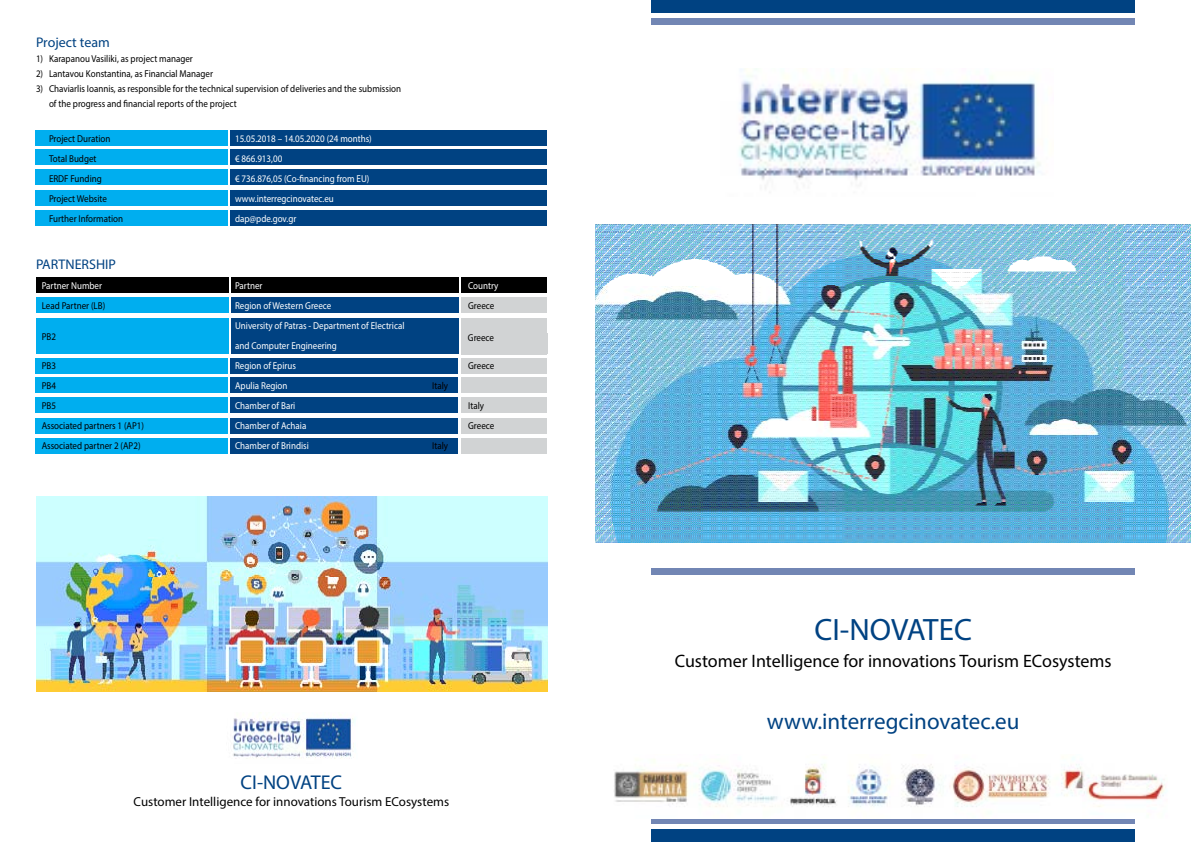
<style>
.page{position:relative;width:1191px;height:842px;background:#fff}
.page>*{position:absolute;margin:0;border:0;box-sizing:border-box;transform-origin:0 0}
.t1{font:31px "Myriad Pro";color:#004282}
.t2{font:23px "Myriad Pro";color:#004282}
.t3{font:20px "Myriad Pro";color:#004282}
.t4{font:18px "Myriad Pro";color:#000}
.t5{font:14px "Myriad Pro";color:#004282}
.t6{font:13px "Myriad Pro";color:#000}
.t7{font:10px/15px "Myriad Pro";color:#000;scale:.9 1}
.t8{font:10px/20px "Myriad Pro";color:#fff;scale:.9 1}
</style>
<div class="page">
<div style="left:36px;top:277px;width:192px;height:15px;background:#000"></div>
<div style="left:36px;top:297px;width:192px;height:16px;background:#00aeef"></div>
<div style="left:36px;top:318px;width:192px;height:36px;background:#00aeef"></div>
<div style="left:231px;top:277px;width:228px;height:15px;background:#000"></div>
<div style="left:461px;top:277px;width:86px;height:15px;background:#000"></div>
<div style="left:231px;top:297px;width:228px;height:16px;background:#004282"></div>
<div style="left:461px;top:297px;width:86px;height:16px;background:#d1d3d4"></div>
<div style="left:461px;top:318px;width:86px;height:36px;background:#d1d3d4"></div>
<div style="left:231px;top:318px;width:228px;height:36px;background:#004282"></div>
<div style="left:36px;top:130px;width:192px;height:15px;background:#00aeef"></div>
<div style="left:36px;top:149px;width:192px;height:16px;background:#00aeef"></div>
<div style="left:36px;top:170px;width:192px;height:15px;background:#00aeef"></div>
<div style="left:36px;top:190px;width:192px;height:16px;background:#00aeef"></div>
<div style="left:36px;top:211px;width:192px;height:15px;background:#00aeef"></div>
<div style="left:230px;top:130px;width:317px;height:15px;background:#004282"></div>
<div style="left:230px;top:149px;width:317px;height:16px;background:#004282"></div>
<div style="left:230px;top:170px;width:317px;height:15px;background:#004282"></div>
<div style="left:230px;top:190px;width:317px;height:16px;background:#004282"></div>
<div style="left:230px;top:211px;width:317px;height:15px;background:#004282"></div>
<div style="left:36px;top:358px;width:192px;height:15px;background:#00aeef"></div>
<div style="left:36px;top:377px;width:192px;height:15px;background:#00aeef"></div>
<div style="left:36px;top:397px;width:192px;height:16px;background:#00aeef"></div>
<div style="left:36px;top:418px;width:192px;height:15px;background:#00aeef"></div>
<div style="left:36px;top:438px;width:192px;height:16px;background:#00aeef"></div>
<div style="left:230px;top:358px;width:228px;height:15px;background:#004282"></div>
<div style="left:461px;top:358px;width:86px;height:15px;background:#d1d3d4"></div>
<div style="left:230px;top:377px;width:228px;height:15px;background:#004282"></div>
<div style="left:461px;top:377px;width:86px;height:15px;background:#d1d3d4"></div>
<div style="left:230px;top:397px;width:228px;height:16px;background:#004282"></div>
<div style="left:461px;top:397px;width:86px;height:16px;background:#d1d3d4"></div>
<div style="left:230px;top:418px;width:228px;height:15px;background:#004282"></div>
<div style="left:461px;top:418px;width:86px;height:15px;background:#d1d3d4"></div>
<div style="left:230px;top:438px;width:228px;height:16px;background:#004282"></div>
<div style="left:461px;top:438px;width:86px;height:16px;background:#d1d3d4"></div>
<div style="left:651px;top:829px;width:483px;height:13px;background:#004282"></div>
<div style="left:651px;top:0;width:483px;height:13px;background:#004282"></div>
<div style="left:651px;top:818px;width:483px;height:6px;background:#7286b4"></div>
<div style="left:651px;top:18px;width:483px;height:6px;background:#7286b4"></div>
<div style="left:651px;top:568px;width:483px;height:6px;background:#7286b4"></div>
<img style="left:595px;top:224px;width:596px;height:319px">
<img style="left:739px;top:68px;width:301px;height:120px">
<img style="left:233px;top:712px;width:122px;height:47px">
<img style="left:614px;top:757px;width:552px;height:62px">
<img style="left:36px;top:496px;width:512px;height:196px">
<h3 class="t5" style="left:36px;top:33px;width:75px">Project team</h3>
<p class="t7" style="left:36px;top:51px;width:176px">1) Karapanou Vasiliki, as project manager</p>
<p class="t7" style="left:36px;top:66px;width:198px">2) Lantavou Konstantina, as Financial Manager</p>
<p class="t7" style="left:49px;top:81px;width:393px;text-indent:-13px">3) Chaviarlis Ioannis, as responsible for the technical supervision of deliveries and the submission of the progress and financial reports of the project</p>
<p class="t7" style="left:49px;top:131px;width:70px">Project Duration</p>
<p class="t8" style="left:235px;top:128px;width:153px">15.05.2018 – 14.05.2020 (24 months)</p>
<p class="t7" style="left:49px;top:151px;width:54px">Total Budget</p>
<p class="t8" style="left:235px;top:148px;width:54px">€ 866.913,00</p>
<p class="t7" style="left:49px;top:171px;width:60px">ERDF Funding</p>
<p class="t8" style="left:235px;top:168px;width:151px">€ 736.876,05 (Co-financing from EU)</p>
<p class="t7" style="left:49px;top:191px;width:66px">Project Website</p>
<p class="t8" style="left:235px;top:188px;width:111px">www.interregcinovatec.eu</p>
<p class="t7" style="left:49px;top:211px;width:84px">Further Information</p>
<p class="t8" style="left:235px;top:208px;width:70px">dap@pde.gov.gr</p>
<h3 class="t5" style="left:36px;top:255px;width:81px">PARTNERSHIP</h3>
<p class="t8" style="left:42px;top:275px;width:69px">Partner Number</p>
<p class="t8" style="left:235px;top:275px;width:32px">Partner</p>
<p class="t8" style="left:468px;top:275px;width:35px">Country</p>
<p class="t7" style="left:42px;top:298px;width:72px">Lead Partner (LB)</p>
<p class="t8" style="left:235px;top:295px;width:109px">Region of Western Greece</p>
<p class="t7" style="left:468px;top:298px;width:31px">Greece</p>
<p class="t8" style="left:235px;top:315px;width:190px">University of Patras - Department of Electrical and Computer Engineering</p>
<p class="t7" style="left:42px;top:358px;width:17px">PB3</p>
<p class="t8" style="left:235px;top:355px;width:69px">Region of Epirus</p>
<p class="t7" style="left:468px;top:358px;width:31px">Greece</p>
<p class="t7" style="left:42px;top:378px;width:17px">PB4</p>
<p class="t8" style="left:235px;top:375px;width:60px">Apulia Region</p>
<p class="t7" style="left:432px;top:378px;width:19px">Italy</p>
<p class="t7" style="left:42px;top:398px;width:17px">PB5</p>
<p class="t8" style="left:235px;top:395px;width:69px">Chamber of Bari</p>
<p class="t7" style="left:468px;top:398px;width:19px">Italy</p>
<p class="t7" style="left:42px;top:418px;width:115px">Associated partners 1 (AP1)</p>
<p class="t8" style="left:235px;top:415px;width:81px">Chamber of Achaia</p>
<p class="t7" style="left:468px;top:418px;width:31px">Greece</p>
<p class="t7" style="left:42px;top:438px;width:111px">Associated partner 2 (AP2)</p>
<p class="t8" style="left:235px;top:435px;width:84px">Chamber of Brindisi</p>
<p class="t7" style="left:432px;top:438px;width:19px">Italy</p>
<p class="t7" style="left:42px;top:329px;width:17px">PB2</p>
<p class="t7" style="left:468px;top:330px;width:31px">Greece</p>
<h3 class="t3" style="left:241px;top:770px;width:103px">CI-NOVATEC</h3>
<h3 class="t6" style="left:134px;top:794px;width:317px">Customer Intelligence for innovations Tourism ECosystems</h3>
<h1 class="t1" style="left:814px;top:611px;width:159px">CI-NOVATEC</h1>
<h3 class="t4" style="left:675px;top:650px;width:438px">Customer Intelligence for innovations Tourism ECosystems</h3>
<h2 class="t2" style="left:767px;top:707px;width:254px">www.interregcinovatec.eu</h2>
</div>
